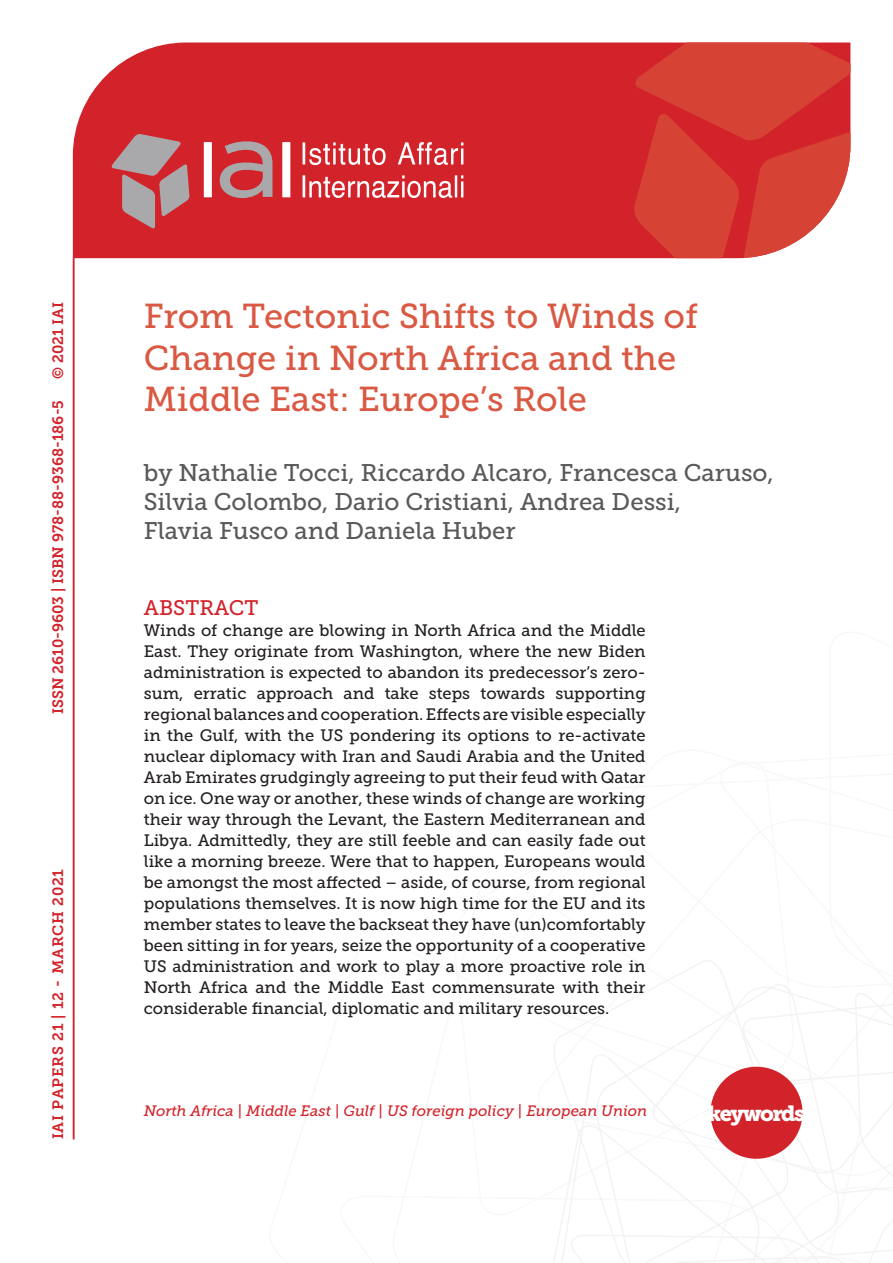
<style>
.page{position:relative;width:893px;height:1263px;background:#fff}
.page>*{position:absolute;margin:0;border:0;box-sizing:border-box;transform-origin:0 0}
.Titolo_Copertina{font:34.5px/41.4px "Museo Slab 500";color:#d95943}
.Autori_copertina{font:24px/28.8px "Museo Slab 500";color:#58595b}
.t1{font:21.75px "Museo Slab 900";letter-spacing:-.07em;color:#fff}
.t2{font:21px "Museo Slab 500";color:#d2232a}
.Testo{font:16.5px/21px "Museo Slab 500";color:#231f20;text-align:justify}
.t3{font:italic 15px "Museo Slab 500";letter-spacing:-.005em;color:#d2232a}
.t4{font:15px "Museo Slab 700";color:#d2232a}
.t5{font:15px "Museo Slab 700";letter-spacing:.05em;color:#d2232a}
</style>
<div class="page">
<svg style="left:553px;top:960px;width:340px;height:303px"></svg>
<div style="left:73px;top:43px;width:560px;height:215px;background:#d2232a"></div>
<svg style="left:633px;top:43px;width:217px;height:215px;background:#d7443c"></svg>
<svg style="left:303px;top:142px;width:160px;height:56px;background:#dd595e"></svg>
<svg style="left:111px;top:134px;width:79px;height:95px;background:#bb6a6e"></svg>
<svg style="left:204px;top:141px;width:86px;height:57px"></svg>
<hr style="left:73px;top:258px;width:1px;height:881px;background:#d2232a">
<div style="left:710px;top:1067px;width:92px;height:92px;background:#d2232a;border-radius:50%"></div>
<p class="t4" style="left:50px;top:379px;width:79px;rotate:-90deg">© 2021 IAI</p>
<p class="t4" style="left:49px;top:714px;width:316px;rotate:-90deg">ISSN 2610-9603 | ISBN 978-88-9368-186-5</p>
<p class="t5" style="left:50px;top:1139px;width:272px;rotate:-90deg">IAI PAPERS 21 | 12 - MARCH 2021</p>
<p class="Titolo_Copertina" style="left:144px;top:296px;width:556px">From Tectonic Shifts to Winds of<br>Change in North Africa and the</p>
<p class="Titolo_Copertina" style="left:144px;top:379px;width:444px">Middle East: Europe’s Role</p>
<p class="Autori_copertina" style="left:144px;top:459px;width:631px">by Nathalie Tocci, Riccardo Alcaro, Francesca Caruso,<br>Silvia Colombo, Dario Cristiani, Andrea Dessi,<br>Flavia Fusco and Daniela Huber</p>
<p class="t2" style="left:144px;top:596px;width:116px">ABSTRACT</p>
<p class="Testo" style="left:144px;top:620px;width:503px">Winds of change are blowing in North Africa and the Middle East. They originate from Washington, where the new Biden administration is expected to abandon its predecessor’s zero&shy;sum, erratic approach and take steps towards supporting regional balances and cooperation. Effects are visible especially in the Gulf, with the US pondering its options to re-activate nuclear diplomacy with Iran and Saudi Arabia and the United Arab Emirates grudgingly agreeing to put their feud with Qatar on ice. One way or another, these winds of change are working their way through the Levant, the Eastern Mediterranean and Libya. Admittedly, they are still feeble and can easily fade out like a morning breeze. Were that to happen, Europeans would be amongst the most affected – aside, of course, from regional populations themselves. It is now high time for the EU and its member states to leave the backseat they have (un)comfortably been sitting in for years, seize the opportunity of a cooperative US administration and work to play a more proactive role in North Africa and the Middle East commensurate with their considerable financial, diplomatic and military resources.</p>
<p class="t3" style="left:144px;top:1102px;width:505px">North Africa | Middle East | Gulf | US foreign policy | European Union</p>
<p class="t1" style="left:708px;top:1101px;width:99px">keywords</p>
</div>
